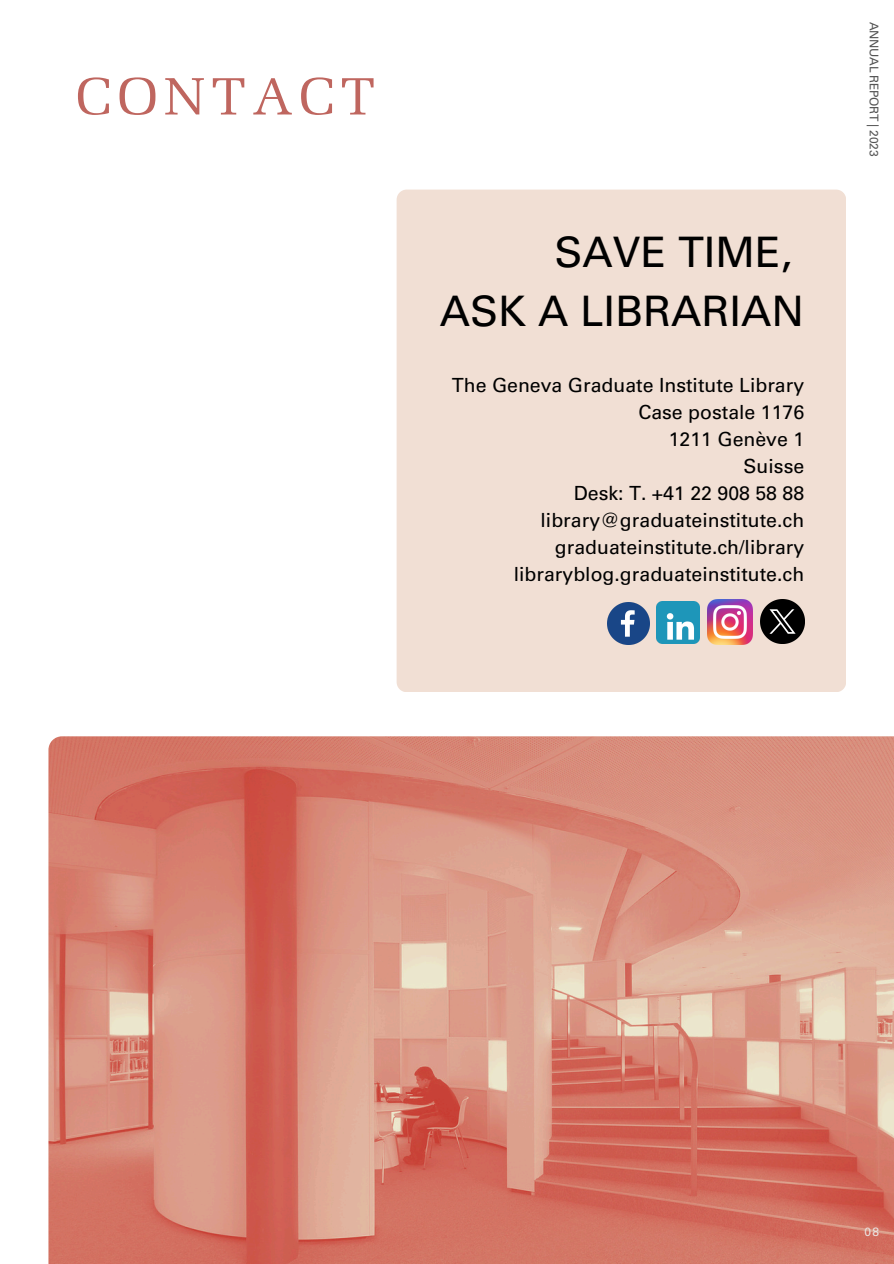
<style>
.page{position:relative;width:894px;height:1264px;background:#fff}
.page>*{position:absolute;margin:0;border:0;box-sizing:border-box;transform-origin:0 0}
.t1{font:52.5px "Melior LT Std";letter-spacing:.115em;color:#bf665f}
.t2{font:42px/58.5px "Univers LT Std";color:#000;text-align:right}
.t3{font:19.5px/27px "Univers LT Std";color:#000;text-align:right}
.t4{font:12px "Univers LT Std";letter-spacing:-.02em;color:#545454}
.t5{font:12px "Univers LT Std";color:#eae4e2}
</style>
<div class="page">
<img style="left:48px;top:736px;width:845px;height:527px">
<div style="left:396px;top:189px;width:449px;height:502px;background:#f1dfd4;border-radius:10px"></div>
<img style="left:607px;top:603px;width:42px;height:41px">
<img style="left:656px;top:601px;width:43px;height:42px">
<img style="left:707px;top:599px;width:45px;height:45px">
<img style="left:760px;top:599px;width:43px;height:44px">
<h2 class="t1" style="left:76px;top:75px;width:301px">CONTACT</h2>
<p class="t2" style="left:440px;top:229px;width:366px">SAVE TIME,<br>ASK A LIBRARIAN</p>
<p class="t3" style="left:452px;top:374px;width:354px">The Geneva Graduate Institute Library<br>Case postale 1176<br>1211 Genève 1<br>Suisse<br>Desk: T. +41 22 908 58 88 library@graduateinstitute.ch graduateinstitute.ch/library libraryblog.graduateinstitute.ch</p>
<p class="t4" style="left:878px;top:22px;width:136px;rotate:90deg">ANNUAL REPORT | 2023</p>
<h3 class="t5" style="left:864px;top:1226px;width:16px">08</h3>
</div>
